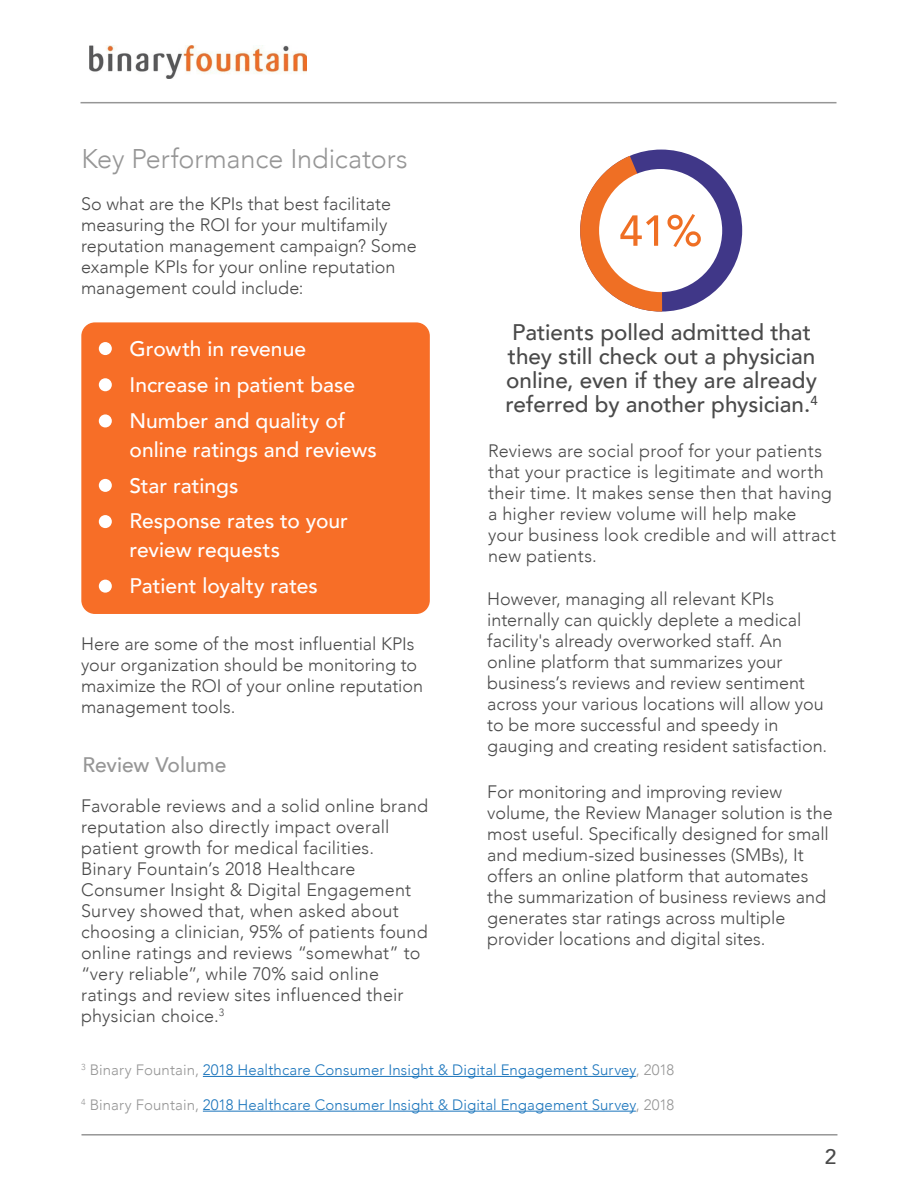
<style>
.page{position:relative;width:918px;height:1188px;background:#fff}
.page>*{position:absolute;margin:0;border:0;box-sizing:border-box;transform-origin:0 0}
.t1{font:300 27px "Avenir";letter-spacing:-.005em;color:#969696}
.t2{font:500 22.5px/24px "Avenir";color:#4a4a4a;text-align:center}
.t3{font:500 21px/36px "Avenir";color:#fff}
.t4{font:500 21px "Avenir";color:#969696}
.t5{font:500 21px "Avenir";color:#4a4a4a}
.t6{font:300 18px/21px "Avenir";color:#4a4a4a}
.t7{font:300 15px "Avenir";letter-spacing:.01em;color:#1b75bc}
.s1{color:#969696}
</style>
<div class="page">
<hr style="left:203px;top:1111px;width:433px;height:1px;background:#1b75bc">
<div style="left:580px;top:150px;width:162px;height:162px;background:#403788;border-radius:50%"></div>
<img style="left:90px;top:46px;width:216px;height:33px">
<hr style="left:81px;top:102px;width:756px;height:1px;background:#969696">
<hr style="left:81px;top:1134px;width:756px;height:2px;background:#969696">
<hr style="left:203px;top:1076px;width:433px;height:1px;background:#1b75bc">
<div style="left:81px;top:322px;width:349px;height:292px;background:#f76e27;border-radius:14px"></div>
<div style="left:99px;top:342px;width:13px;height:13px;background:#fff;border-radius:50%"></div>
<div style="left:99px;top:378px;width:13px;height:13px;background:#fff;border-radius:50%"></div>
<div style="left:99px;top:479px;width:13px;height:13px;background:#fff;border-radius:50%"></div>
<div style="left:99px;top:515px;width:13px;height:13px;background:#fff;border-radius:50%"></div>
<div style="left:99px;top:580px;width:13px;height:13px;background:#fff;border-radius:50%"></div>
<div style="left:99px;top:414px;width:13px;height:13px;background:#fff;border-radius:50%"></div>
<div style="left:599px;top:169px;width:123px;height:123px;background:#fff;border-radius:50%"></div>
<svg style="left:580px;top:156px;width:121px;height:156px"></svg>
<h1 class="t1" style="left:81px;top:143px;width:328px">Key Performance Indicators</h1>
<p class="t6" style="left:81px;top:194px;width:337px">So what are the KPIs that best facilitate measuring the ROI for your multifamily reputation management campaign? Some example KPIs for your online reputation management could include:</p>
<p class="t3" style="left:130px;top:330px;width:227px">Growth in revenue<br>Increase in patient base<br>Number and quality of</p>
<p class="t3" style="left:130px;top:430px;width:249px">online ratings and reviews<br>Star ratings<br>Response rates to your</p>
<p class="t3" style="left:130px;top:531px;width:190px">review requests<br>Patient loyalty rates</p>
<p class="t6" style="left:81px;top:633px;width:344px">Here are some of the most influential KPIs your organization should be monitoring to maximize the ROI of your online reputation management tools.</p>
<p class="t4" style="left:82px;top:747px;width:145px">Review Volume</p>
<p class="t6" style="left:81px;top:796px;width:349px">Favorable reviews and a solid online brand reputation also directly impact overall patient growth for medical facilities.<br>Binary Fountain’s 2018 Healthcare Consumer Insight &amp; Digital Engagement Survey showed that, when asked about choosing a clinician, 95% of patients found online ratings and reviews “somewhat” to “very reliable”, while 70% said online ratings and review sites influenced their physician choice.<sup>3</sup></p>
<p class="t2" style="left:505px;top:319px;width:314px">Patients polled admitted that they still check out a physician online, even if they are already referred by another physician.<sup>4</sup></p>
<p class="t6" style="left:488px;top:440px;width:350px">Reviews are social proof for your patients that your practice is legitimate and worth their time. It makes sense then that having a higher review volume will help make your business look credible and will attract new patients.</p>
<p class="t6" style="left:487px;top:589px;width:341px">However, managing all relevant KPIs internally can quickly deplete a medical facility's already overworked staff. An online platform that summarizes your business’s reviews and review sentiment across your various locations will allow you to be more successful and speedy in gauging and creating resident satisfaction.</p>
<p class="t6" style="left:487px;top:781px;width:347px">For monitoring and improving review volume, the Review Manager solution is the most useful. Specifically designed for small and medium-sized businesses (SMBs), It offers an online platform that automates the summarization of business reviews and generates star ratings across multiple provider locations and digital sites.</p>
<p class="t7" style="left:81px;top:1061px;width:595px"><sup>3</sup> <span class="s1">Binary Fountain,</span> 2018 Healthcare Consumer Insight &amp; Digital Engagement Survey<span class="s1">, 2018</span></p>
<p class="t7" style="left:81px;top:1096px;width:595px"><sup>4</sup> <span class="s1">Binary Fountain,</span> 2018 Healthcare Consumer Insight &amp; Digital Engagement Survey<span class="s1">, 2018</span></p>
<p class="t5" style="left:825px;top:1139px;width:13px">2</p>
</div>
